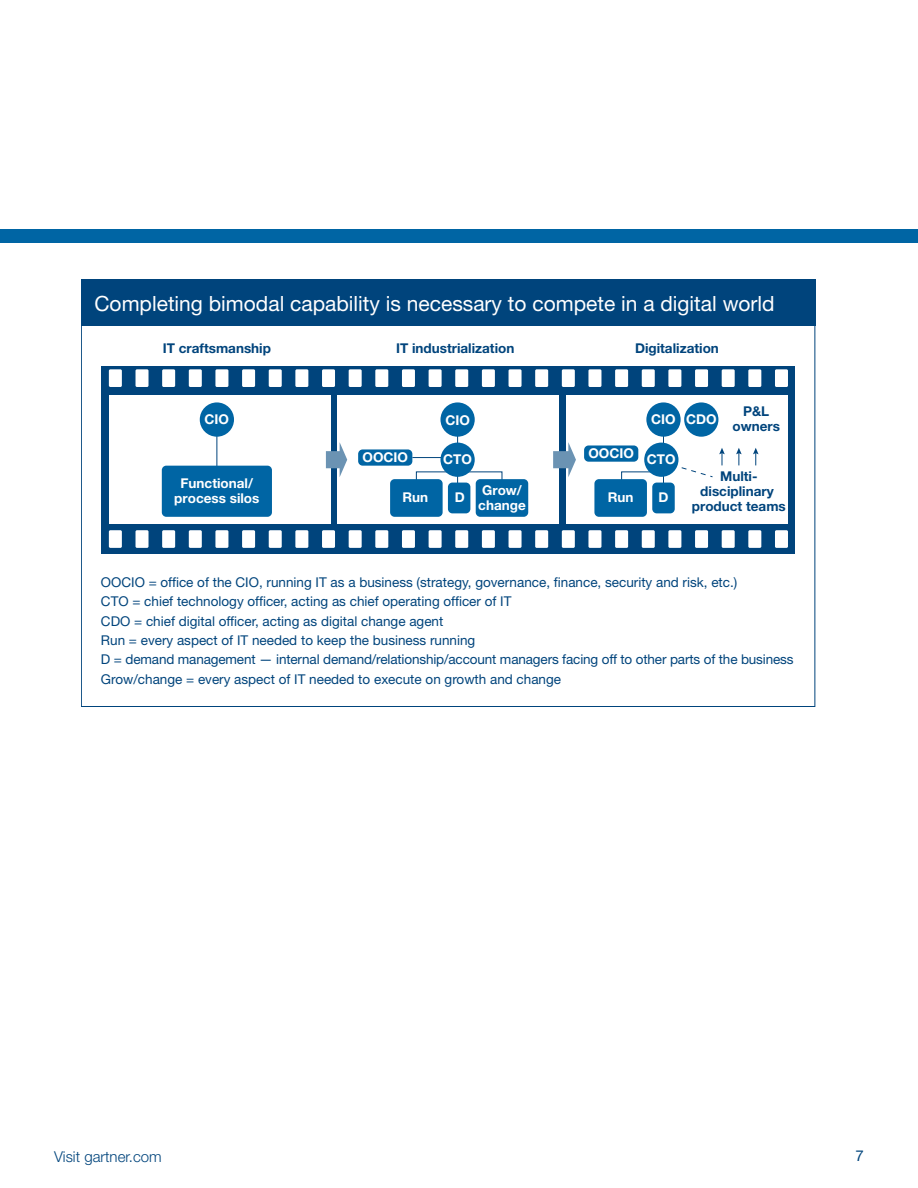
<style>
.page{position:relative;width:918px;height:1188px;background:#fff}
.page>*{position:absolute;margin:0;border:0;box-sizing:border-box;transform-origin:0 0}
.t1{font:21px "Helvetica Neue LT";color:#fff}
.t2{font:300 15px "Helvetica Neue LT";color:#00447c}
.t3{font:15px "Helvetica Neue LT";color:#00447c}
.t4{font:13.5px/19.5px "Helvetica Neue LT";color:#00447c}
.t5{font:700 13.5px/15px "Helvetica Neue LT";color:#00447c;text-align:center}
.t6{font:700 13.5px/15px "Helvetica Neue LT";color:#fff;text-align:center}
</style>
<div class="page">
<div style="left:0;top:230px;width:918px;height:13px;background:#0065a4"></div>
<svg style="left:81px;top:326px;width:734px;height:381px"></svg>
<svg style="left:681px;top:467px;width:32px;height:11px"></svg>
<div style="left:200px;top:402px;width:34px;height:35px;background:#0065a4;border-radius:50%"></div>
<div style="left:440px;top:402px;width:35px;height:35px;background:#0065a4;border-radius:50%"></div>
<div style="left:440px;top:443px;width:35px;height:34px;background:#0065a4;border-radius:50%"></div>
<div style="left:646px;top:402px;width:35px;height:35px;background:#0065a4;border-radius:50%"></div>
<div style="left:684px;top:402px;width:34px;height:35px;background:#0065a4;border-radius:50%"></div>
<div style="left:644px;top:443px;width:34px;height:34px;background:#0065a4;border-radius:50%"></div>
<div style="left:162px;top:466px;width:110px;height:51px;background:#0065a4;border-radius:4px"></div>
<div style="left:390px;top:479px;width:53px;height:38px;background:#0065a4;border-radius:4px"></div>
<div style="left:476px;top:479px;width:52px;height:38px;background:#0065a4;border-radius:4px"></div>
<div style="left:358px;top:449px;width:54px;height:17px;background:#0065a4;border-radius:4px"></div>
<div style="left:584px;top:445px;width:54px;height:17px;background:#0065a4;border-radius:4px"></div>
<div style="left:448px;top:483px;width:22px;height:30px;background:#0065a4;border-radius:4px"></div>
<div style="left:594px;top:479px;width:53px;height:38px;background:#0065a4;border-radius:4px"></div>
<div style="left:652px;top:483px;width:23px;height:30px;background:#0065a4;border-radius:4px"></div>
<svg style="left:326px;top:442px;width:21px;height:35px"></svg>
<svg style="left:553px;top:442px;width:23px;height:35px"></svg>
<svg style="left:719px;top:448px;width:6px;height:17px"></svg>
<svg style="left:736px;top:448px;width:6px;height:17px"></svg>
<svg style="left:753px;top:448px;width:6px;height:17px"></svg>
<div style="left:81px;top:279px;width:734px;height:47px;background:#00447c"></div>
<p class="t1" style="left:94px;top:291px;width:682px">Completing bimodal capability is necessary to compete in a digital world</p>
<p class="t5" style="left:163px;top:340px;width:110px">IT craftsmanship</p>
<p class="t5" style="left:396px;top:340px;width:120px">IT industrialization</p>
<p class="t5" style="left:635px;top:340px;width:85px">Digitalization</p>
<p class="t6" style="left:205px;top:411px;width:26px">CIO</p>
<p class="t6" style="left:445px;top:412px;width:26px">CIO</p>
<p class="t6" style="left:651px;top:411px;width:67px">CIO CDO</p>
<p class="t6" style="left:363px;top:449px;width:47px">OOCIO</p>
<p class="t6" style="left:588px;top:445px;width:47px">OOCIO</p>
<p class="t6" style="left:443px;top:451px;width:30px">CTO</p>
<p class="t6" style="left:647px;top:451px;width:30px">CTO</p>
<p class="t5" style="left:732px;top:404px;width:49px">P&amp;L owners</p>
<p class="t6" style="left:174px;top:475px;width:87px">Functional/ process silos</p>
<p class="t6" style="left:478px;top:482px;width:49px;text-align:left">Grow/ change</p>
<p class="t6" style="left:403px;top:490px;width:27px">Run</p>
<p class="t6" style="left:455px;top:490px;width:12px">D</p>
<p class="t6" style="left:608px;top:490px;width:27px">Run</p>
<p class="t6" style="left:659px;top:490px;width:12px">D</p>
<p class="t5" style="left:692px;top:468px;width:95px">Multi&shy;disciplinary product teams</p>
<p class="t4" style="left:101px;top:572px;width:694px">OOCIO = office of the CIO, running IT as a business (strategy, governance, finance, security and risk, etc.)<br>CTO = chief technology officer, acting as chief operating officer of IT<br>CDO = chief digital officer, acting as digital change agent<br>Run = every aspect of IT needed to keep the business running<br>D = demand management — internal demand/relationship/account managers facing off to other parts of the business Grow/change = every aspect of IT needed to execute on growth and change</p>
<p class="t2" style="left:54px;top:1148px;width:109px">Visit gartner.com</p>
<p class="t3" style="left:856px;top:1147px;width:10px">7</p>
</div>
